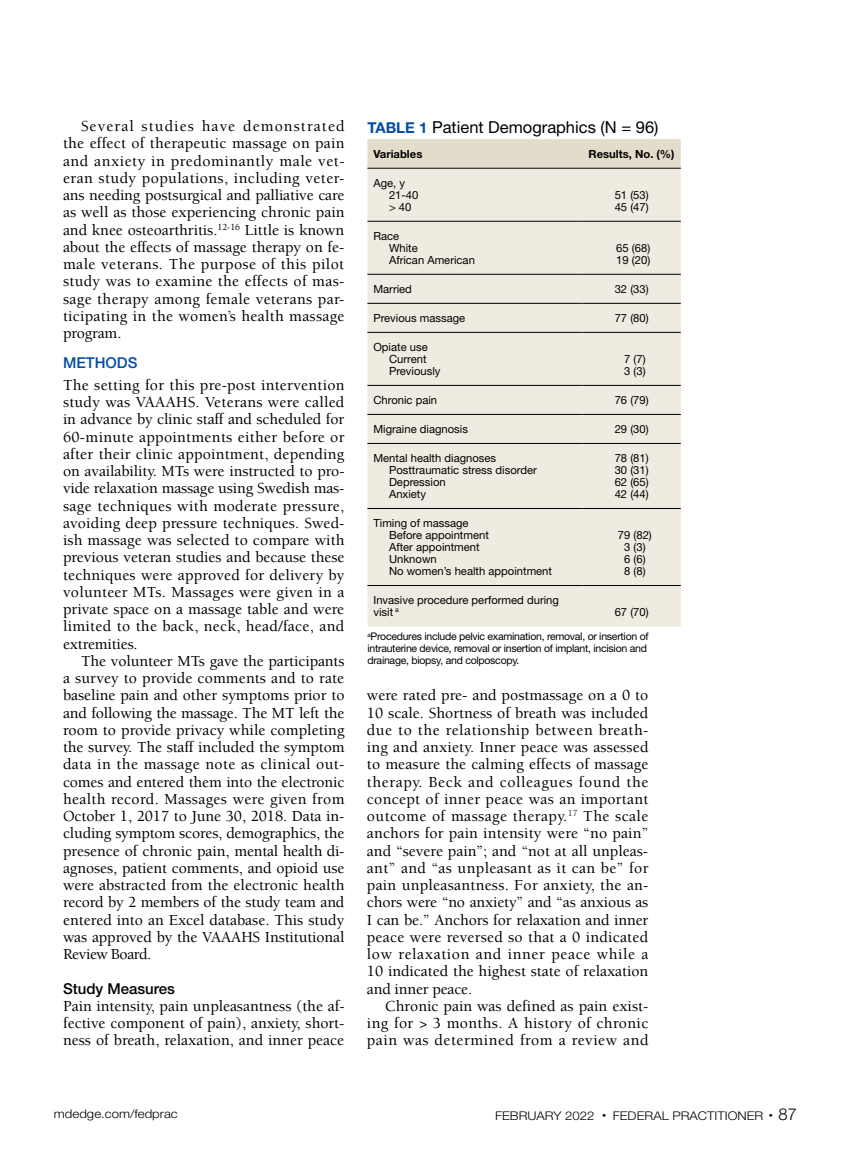
<style>
.page{position:relative;width:851px;height:1161px;background:#fff}
.page>*{position:absolute;margin:0;border:0;box-sizing:border-box;transform-origin:0 0}
.t1{font:16.5px "Helvetica Neue LT Std";color:#000}
.t2{font:500 15.75px/17.2px "Berkeley Std";color:#000;text-align:justify}
.t3{font:500 15px "Helvetica Neue LT Std";color:#000}
.t4{font:500 15px "Helvetica Neue LT Std";color:#034ea2}
.t5{font:300 12px "Helvetica Neue LT Std";color:#000;scale:1.1 1}
.t6{font:11.25px/12px "Helvetica Neue LT Std";color:#000}
.t7{font:700 11.25px "Helvetica Neue LT Std";color:#000}
.t8{font:10.5px/12px "Helvetica Neue LT Std";letter-spacing:-.025em;color:#000}
.s1{font-weight:700;font-size:15px;color:#034ea2}
.s2{font-size:16.5px}
</style>
<div class="page">
<svg style="left:367px;top:139px;width:313px;height:29px;background:#e2dac8"></svg>
<div style="left:367px;top:169px;width:313px;height:458px;background:#efebe1"></div>
<hr style="left:367px;top:168px;width:215px;height:1px;background:#000">
<hr style="left:582px;top:168px;width:98px;height:1px;background:#000">
<hr style="left:367px;top:221px;width:215px;height:1px;background:#000">
<hr style="left:582px;top:221px;width:98px;height:1px;background:#000">
<hr style="left:367px;top:274px;width:215px;height:1px;background:#000">
<hr style="left:582px;top:274px;width:98px;height:1px;background:#000">
<hr style="left:367px;top:303px;width:215px;height:1px;background:#000">
<hr style="left:582px;top:303px;width:98px;height:1px;background:#000">
<hr style="left:367px;top:332px;width:215px;height:1px;background:#000">
<hr style="left:582px;top:332px;width:98px;height:1px;background:#000">
<hr style="left:367px;top:385px;width:215px;height:1px;background:#000">
<hr style="left:582px;top:385px;width:98px;height:1px;background:#000">
<hr style="left:367px;top:414px;width:215px;height:1px;background:#000">
<hr style="left:582px;top:414px;width:98px;height:1px;background:#000">
<hr style="left:367px;top:443px;width:215px;height:1px;background:#000">
<hr style="left:582px;top:443px;width:98px;height:1px;background:#000">
<hr style="left:367px;top:508px;width:215px;height:1px;background:#000">
<hr style="left:582px;top:508px;width:98px;height:1px;background:#000">
<hr style="left:367px;top:585px;width:215px;height:1px;background:#000">
<hr style="left:582px;top:585px;width:98px;height:1px;background:#000">
<p class="t2" style="left:63px;top:118px;width:283px;text-indent:18px">Several studies have demonstrated the effect of therapeutic massage on pain and anxiety in predominantly male vet&shy;eran study populations, including veter&shy;ans needing postsurgical and palliative care as well as those experiencing chronic pain and knee osteoarthritis.<sup>12-16</sup> Little is known about the effects of massage therapy on fe&shy;male veterans. The purpose of this pilot study was to examine the effects of mas&shy;sage therapy among female veterans par&shy;ticipating in the women’s health massage program.</p>
<p class="t4" style="left:63px;top:354px;width:76px">METHODS</p>
<p class="t2" style="left:63px;top:377px;width:283px">The setting for this pre-post intervention study was VAAAHS. Veterans were called in advance by clinic staff and scheduled for 60-minute appointments either before or after their clinic appointment, depending on availability. MTs were instructed to pro&shy;vide relaxation massage using Swedish mas&shy;sage techniques with moderate pressure, avoiding deep pressure techniques. Swed&shy;ish massage was selected to compare with previous veteran studies and because these techniques were approved for delivery by volunteer MTs. Massages were given in a private space on a massage table and were limited to the back, neck, head/face, and extremities.</p>
<p class="t2" style="left:63px;top:653px;width:283px;text-indent:18px">The volunteer MTs gave the participants a survey to provide comments and to rate baseline pain and other symptoms prior to and following the massage. The MT left the room to provide privacy while completing the survey. The staff included the symptom data in the massage note as clinical out&shy;comes and entered them into the electronic health record. Massages were given from October 1, 2017 to June 30, 2018. Data in&shy;cluding symptom scores, demographics, the presence of chronic pain, mental health di&shy;agnoses, patient comments, and opioid use were abstracted from the electronic health record by 2 members of the study team and entered into an Excel database. This study was approved by the VAAAHS Institutional Review Board.</p>
<p class="t3" style="left:63px;top:979px;width:113px">Study Measures</p>
<p class="t2" style="left:63px;top:998px;width:283px">Pain intensity, pain unpleasantness (the af&shy;fective component of pain), anxiety, short&shy;ness of breath, relaxation, and inner peace</p>
<p class="t1" style="left:367px;top:117px;width:292px"><span class="s1">TABLE 1</span> Patient Demographics (N = 96)</p>
<p class="t7" style="left:373px;top:147px;width:50px">Variables</p>
<p class="t7" style="left:588px;top:147px;width:87px">Results, No. (%)</p>
<p class="t6" style="left:389px;top:177px;width:31px;text-indent:-16px">Age, y<br>21-40 &gt; 40</p>
<p class="t6" style="left:614px;top:189px;width:35px">51 (53)<br>45 (47)</p>
<p class="t6" style="left:389px;top:230px;width:87px;text-indent:-16px">Race<br>White<br>African American</p>
<p class="t6" style="left:616px;top:242px;width:35px">65 (68)<br>19 (20)</p>
<p class="t6" style="left:373px;top:283px;width:40px">Married</p>
<p class="t6" style="left:614px;top:283px;width:35px">32 (33)</p>
<p class="t6" style="left:373px;top:312px;width:93px">Previous massage</p>
<p class="t6" style="left:614px;top:312px;width:35px">77 (80)</p>
<p class="t6" style="left:389px;top:341px;width:53px;text-indent:-16px">Opiate use<br>Current<br>Previously</p>
<p class="t6" style="left:624px;top:353px;width:23px">7 (7)<br>3 (3)</p>
<p class="t6" style="left:373px;top:394px;width:65px">Chronic pain</p>
<p class="t6" style="left:614px;top:394px;width:35px">76 (79)</p>
<p class="t6" style="left:373px;top:423px;width:96px">Migraine diagnosis</p>
<p class="t6" style="left:614px;top:423px;width:35px">29 (30)</p>
<p class="t6" style="left:389px;top:452px;width:149px;text-indent:-16px">Mental health diagnoses<br>Posttraumatic stress disorder<br>Depression<br>Anxiety</p>
<p class="t6" style="left:614px;top:452px;width:35px;text-align:justify">78 (81)<br>30 (31)<br>62 (65)<br>42 (44)</p>
<p class="t6" style="left:389px;top:517px;width:164px;text-indent:-16px">Timing of massage<br>Before appointment<br>After appointment<br>Unknown<br>No women’s health appointment</p>
<p class="t6" style="left:617px;top:529px;width:35px;text-align:center">79 (82)<br>3 (3)<br>6 (6)<br>8 (8)</p>
<p class="t6" style="left:373px;top:594px;width:187px">Invasive procedure performed during visit <sup>a</sup></p>
<p class="t6" style="left:614px;top:606px;width:35px">67 (70)</p>
<p class="t8" style="left:367px;top:630px;width:283px"><sup>a</sup>Procedures include pelvic examination, removal, or insertion of intrauterine device, removal or insertion of implant, incision and drainage, biopsy, and colposcopy.</p>
<p class="t2" style="left:367px;top:687px;width:283px">were rated pre- and postmassage on a 0 to 10 scale. Shortness of breath was included due to the relationship between breath&shy;ing and anxiety. Inner peace was assessed to measure the calming effects of massage therapy. Beck and colleagues found the concept of inner peace was an important outcome of massage therapy.<sup>17</sup> The scale anchors for pain intensity were “no pain” and “severe pain”; and “not at all unpleas&shy;ant” and “as unpleasant as it can be” for pain unpleasantness. For anxiety, the an&shy;chors were “no anxiety” and “as anxious as I can be.” Anchors for relaxation and inner peace were reversed so that a 0 indicated low relaxation and inner peace while a 10 indicated the highest state of relaxation and inner peace.</p>
<p class="t2" style="left:367px;top:998px;width:283px;text-indent:18px">Chronic pain was defined as pain exist&shy;ing for &gt; 3 months. A history of chronic pain was determined from a review and</p>
<p class="t5" style="left:54px;top:1107px;width:114px">mdedge.com/fedprac</p>
<p class="t5" style="left:495px;top:1109px;width:276px">FEBRUARY 2022 <sup>•</sup> FEDERAL PRACTITIONER <sup>•</sup> <span class="s2">87</span></p>
</div>
